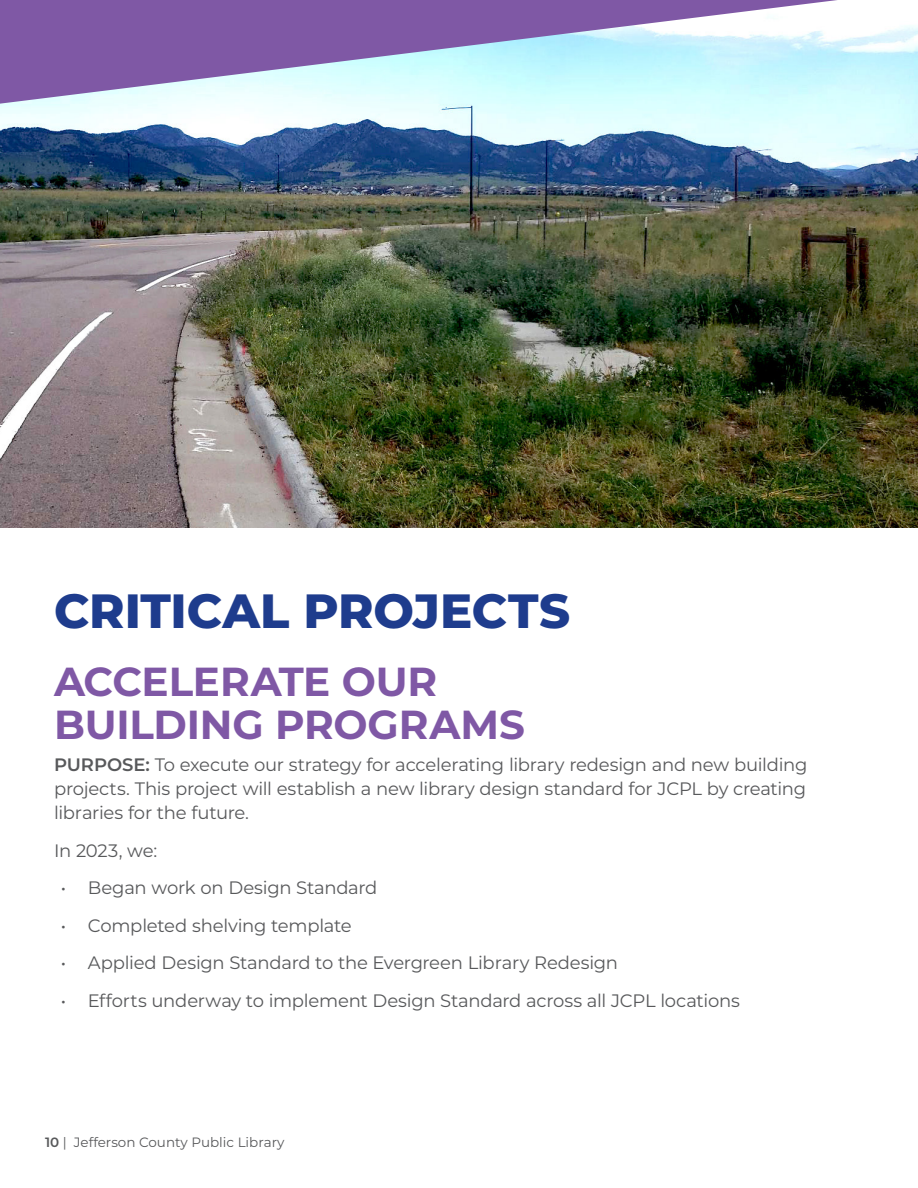
<style>
.page{position:relative;width:918px;height:1188px;background:#fff}
.page>*{position:absolute;margin:0;border:0;box-sizing:border-box;transform-origin:0 0}
.Body{font:800 48px "Montserrat";letter-spacing:-.005em;color:#1e3c8d}
.Body-2{font:700 40.5px "Montserrat";letter-spacing:-.005em;color:#7f58a5}
.Body-3{font:18px/24px "Montserrat";letter-spacing:-.015em;color:#58595b;text-align:justify}
.t1{font:13.5px "Montserrat";color:#58595b}
.s1{font-weight:600}
</style>
<div class="page">
<img style="left:0;top:25px;width:918px;height:502px">
<svg style="left:0;top:0;width:838px;height:104px;background:#a9a9d1"></svg>
<p class="Body" style="left:54px;top:576px;width:518px">CRITICAL PROJECTS</p>
<p class="Body-2" style="left:54px;top:652px;width:385px">ACCELERATE OUR</p>
<p class="Body-2" style="left:54px;top:695px;width:472px">BUILDING PROGRAMS</p>
<p class="Body-3" style="left:54px;top:752px;width:755px"><span class="s1">PURPOSE:</span> To execute our strategy for accelerating library redesign and new building projects. This project will establish a new library design standard for JCPL by creating libraries for the future.</p>
<p class="Body-3" style="left:54px;top:838px;width:105px">In 2023, we:</p>
<p class="Body-3" style="left:61px;top:875px;width:318px">• Began work on Design Standard</p>
<p class="Body-3" style="left:61px;top:913px;width:292px">• Completed shelving template</p>
<p class="Body-3" style="left:61px;top:950px;width:559px">• Applied Design Standard to the Evergreen Library Redesign</p>
<p class="Body-3" style="left:61px;top:988px;width:681px">• Efforts underway to implement Design Standard across all JCPL locations</p>
<p class="t1" style="left:45px;top:1133px;width:241px"><span class="s1">10</span> | Jefferson County Public Library</p>
</div>
